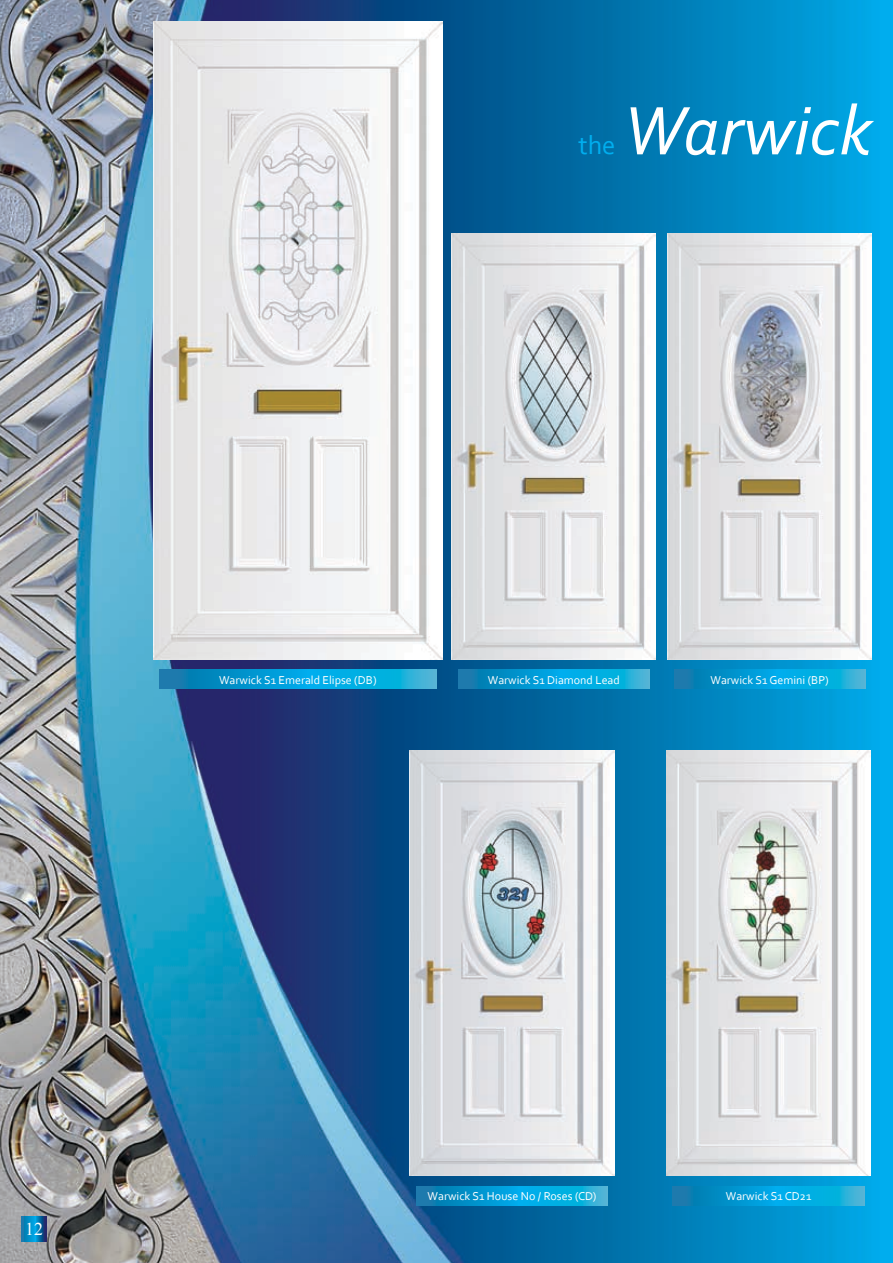
<style>
.page{position:relative;width:893px;height:1263px;background:#fff}
.page>*{position:absolute;margin:0;border:0;box-sizing:border-box;transform-origin:0 0}
.t1{font:italic 72px "Corbel";color:#fff}
.t2{font:27px "Corbel";color:#00aeef}
.t3{font:18px "Times New Roman";color:#fff}
.t4{font:12px "Corbel";color:#fff}
</style>
<div class="page">
<img style="left:0;top:0;width:893px;height:1263px">
<svg style="left:21px;top:1216px;width:26px;height:26px"></svg>
<img style="left:667px;top:750px;width:204px;height:426px">
<img style="left:452px;top:234px;width:204px;height:425px">
<img style="left:410px;top:750px;width:204px;height:426px">
<img style="left:668px;top:234px;width:204px;height:425px">
<img style="left:153px;top:21px;width:289px;height:638px">
<svg style="left:458px;top:670px;width:191px;height:19px;background:#099ed3"></svg>
<svg style="left:674px;top:670px;width:191px;height:19px;background:#0a9ed3"></svg>
<svg style="left:673px;top:1186px;width:191px;height:19px;background:#0a9ed3"></svg>
<svg style="left:416px;top:1186px;width:192px;height:19px;background:#0a9ed3"></svg>
<svg style="left:160px;top:670px;width:276px;height:19px;background:#0a9ed3"></svg>
<h2 class="t2" style="left:578px;top:129px;width:39px">the</h2>
<h1 class="t1" style="left:623px;top:86px;width:250px">Warwick</h1>
<p class="t4" style="left:219px;top:672px;width:159px">Warwick S1 Emerald Elipse (DB)</p>
<p class="t4" style="left:488px;top:672px;width:134px">Warwick S1 Diamond Lead</p>
<p class="t4" style="left:710px;top:672px;width:120px">Warwick S1 Gemini (BP)</p>
<h3 class="t3" style="left:25px;top:1217px;width:19px">12</h3>
<p class="t4" style="left:428px;top:1189px;width:170px">Warwick S1 House No / Roses (CD)</p>
<p class="t4" style="left:726px;top:1189px;width:87px">Warwick S1 CD21</p>
</div>
